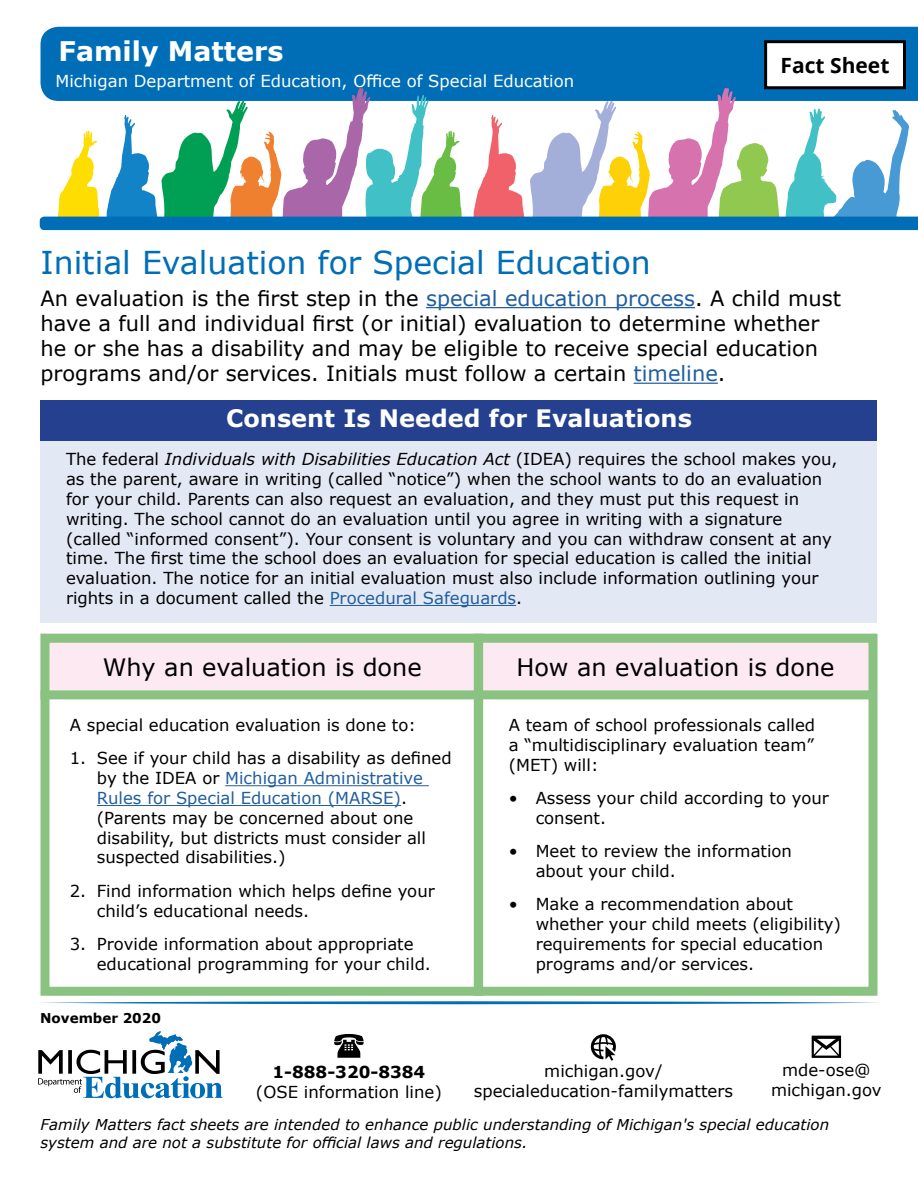
<style>
.page{position:relative;width:918px;height:1188px;background:#fff}
.page>*{position:absolute;margin:0;border:0;box-sizing:border-box;transform-origin:0 0}
.t1{font:31.5px "Verdana";color:#006eb7}
.t2{font:700 27px "Verdana";color:#fff}
.Heading3b{font:24px "Verdana";color:#000}
.Heading3a{font:700 24px "Verdana";color:#fff}
.t3{font:21px/25.2px "Verdana";color:#000}
.FactSheet{font:700 21px "Open Sans";color:#000}
.t4{font:16.5px/19.8px "Verdana";color:#000}
.t5{font:16.5px "Verdana";color:#fff}
.t6{font:700 16.5px "Verdana";color:#000}
.FactSheet-2{font:italic 15px/18px "Verdana";color:#000}
.t7{font:700 13.5px "Verdana";color:#000}
.s1{color:#215e9e}
.s2{font-style:italic}
</style>
<div class="page">
<div style="left:40px;top:400px;width:838px;height:223px;background:#e3e8f5"></div>
<div style="left:40px;top:400px;width:838px;height:40px;background:#25408f"></div>
<div style="left:40px;top:634px;width:838px;height:58px;background:#fde9f1"></div>
<hr style="left:426px;top:307px;width:269px;height:1px;background:#215e9e">
<hr style="left:634px;top:383px;width:84px;height:1px;background:#215e9e">
<hr style="left:225px;top:785px;width:204px;height:1px;background:#215e9e">
<hr style="left:97px;top:805px;width:304px;height:1px;background:#215e9e">
<svg style="left:41px;top:1001px;width:838px;height:3px;background:#59a0d0"></svg>
<div style="left:40px;top:27px;width:878px;height:61px;background:#006eb7"></div>
<svg style="left:40px;top:88px;width:878px;height:142px"></svg>
<div style="left:766px;top:42px;width:138px;height:46px;background:#fff"></div>
<div style="left:764px;top:40px;width:142px;height:49px;border:3px solid #000"></div>
<svg style="left:38px;top:1031px;width:185px;height:67px"></svg>
<svg style="left:334px;top:1034px;width:30px;height:24px"></svg>
<svg style="left:591px;top:1034px;width:25px;height:27px"></svg>
<svg style="left:812px;top:1036px;width:29px;height:22px"></svg>
<div style="left:40px;top:690px;width:832px;height:9px;background:#8ac381"></div>
<div style="left:40px;top:634px;width:443px;height:362px;border:9px solid #8ac381"></div>
<div style="left:474px;top:634px;width:404px;height:362px;border:9px solid #8ac381"></div>
<hr style="left:330px;top:605px;width:186px;height:1px;background:#215e9e">
<h1 class="t2" style="left:58px;top:32px;width:227px">Family Matters</h1>
<p class="t5" style="left:56px;top:70px;width:520px">Michigan Department of Education, Office of Special Education</p>
<p class="FactSheet" style="left:781px;top:50px;width:110px">Fact Sheet</p>
<h2 class="t1" style="left:40px;top:241px;width:612px">Initial Evaluation for Special Education</h2>
<p class="t3" style="left:40px;top:285px;width:802px">An evaluation is the first step in the <span class="s1">special education process</span>. A child must have a full and individual first (or initial) evaluation to determine whether he or she has a disability and may be eligible to receive special education programs and/or services. Initials must follow a certain <span class="s1">timeline</span>.</p>
<h3 class="Heading3a" style="left:226px;top:402px;width:467px">Consent Is Needed for Evaluations</h3>
<p class="t4" style="left:66px;top:449px;width:773px">The federal <span class="s2">Individuals with Disabilities Education Act</span> (IDEA) requires the school makes you, as the parent, aware in writing (called “notice”) when the school wants to do an evaluation for your child. Parents can also request an evaluation, and they must put this request in writing. The school cannot do an evaluation until you agree in writing with a signature (called “informed consent”). Your consent is voluntary and you can withdraw consent at any time. The first time the school does an evaluation for special education is called the initial evaluation. The notice for an initial evaluation must also include information outlining your rights in a document called the <span class="s1">Procedural Safeguards</span>.</p>
<h3 class="Heading3b" style="left:103px;top:651px;width:320px">Why an evaluation is done</h3>
<h3 class="Heading3b" style="left:516px;top:651px;width:320px">How an evaluation is done</h3>
<p class="t4" style="left:70px;top:715px;width:348px">A special education evaluation is done to:</p>
<p class="t4" style="left:97px;top:748px;width:356px;text-indent:-27px">1. See if your child has a disability as defined by the IDEA or <span class="s1">Michigan Administrative Rules for Special Education (MARSE)</span>. (Parents may be concerned about one disability, but districts must consider all suspected disabilities.)</p>
<p class="t4" style="left:97px;top:881px;width:340px;text-indent:-27px">2. Find information which helps define your child’s educational needs.</p>
<p class="t4" style="left:97px;top:934px;width:336px;text-indent:-27px">3. Provide information about appropriate educational programming for your child.</p>
<p class="t4" style="left:509px;top:715px;width:308px;text-align:justify">A team of school professionals called a “multidisciplinary evaluation team” (MET) will:</p>
<p class="t4" style="left:536px;top:788px;width:295px;text-indent:-27px">• Assess your child according to your consent.</p>
<p class="t4" style="left:536px;top:841px;width:258px;text-indent:-27px">• Meet to review the information about your child.</p>
<p class="t4" style="left:536px;top:894px;width:307px;text-indent:-27px">• Make a recommendation about whether your child meets (eligibility) requirements for special education programs and/or services.</p>
<p class="t7" style="left:40px;top:1009px;width:122px">November 2020</p>
<p class="t6" style="left:273px;top:1060px;width:154px">1-888-320-8384</p>
<p class="t4" style="left:256px;top:1081px;width:187px">(OSE information line)</p>
<p class="t4" style="left:474px;top:1061px;width:261px;text-align:center">michigan.gov/ specialeducation-familymatters</p>
<p class="t4" style="left:771px;top:1060px;width:112px;text-align:center">mde-ose@ michigan.gov</p>
<p class="FactSheet-2" style="left:40px;top:1115px;width:790px">Family Matters fact sheets are intended to enhance public understanding of Michigan's special education system and are not a substitute for official laws and regulations.</p>
</div>
